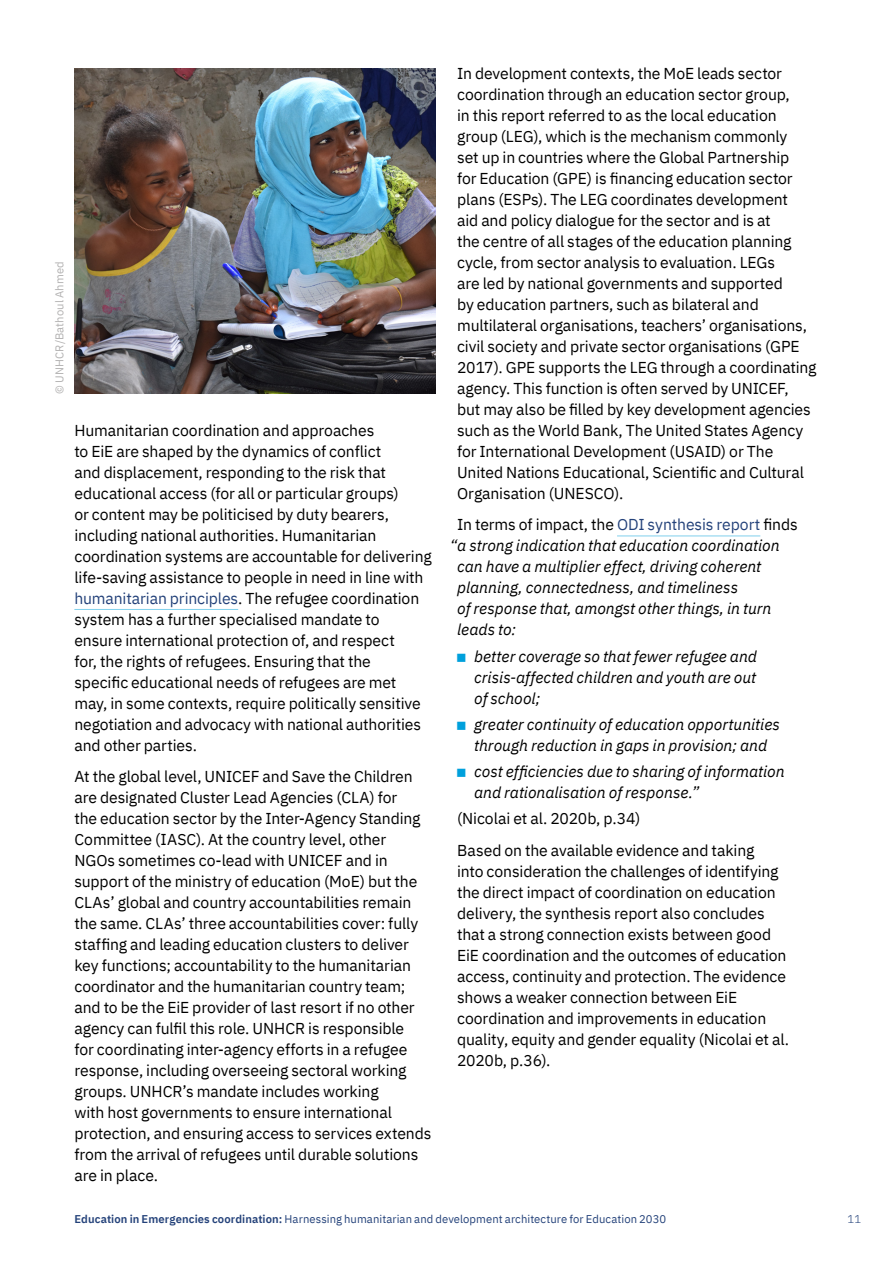
<style>
.page{position:relative;width:893px;height:1263px;background:#fff}
.page>*{position:absolute;margin:0;border:0;box-sizing:border-box;transform-origin:0 0}
.t1{font:15.75px/21px "IBM Plex Sans";letter-spacing:-.005em;color:#000}
.t2{font:italic 15.75px/21px "IBM Plex Sans";letter-spacing:-.005em;color:#000;text-align:justify}
.t3{font:11.25px "IBM Plex Sans";letter-spacing:.005em;color:#24427a}
.t4{font:11.25px "IBM Plex Sans";letter-spacing:.01em;color:#b3b2b2}
.t5{font:300 11.25px "IBM Plex Sans";color:#24427a}
.s1{color:#24427a}
.s2{color:#00a0dc}
.s3{font-weight:600}
</style>
<div class="page">
<hr style="left:74px;top:609px;width:164px;height:1px;background:#80d0ed">
<hr style="left:617px;top:536px;width:143px;height:1px;background:#80d0ed">
<img style="left:74px;top:68px;width:362px;height:326px">
<p class="t4" style="left:51px;top:394px;width:134px;rotate:-90deg">© UNHCR/Bathoul Ahmed</p>
<p class="t1" style="left:74px;top:418px;width:359px">Humanitarian coordination and approaches<br>to EiE are shaped by the dynamics of conflict<br>and displacement, responding to the risk that educational access (for all or particular groups)<br>or content may be politicised by duty bearers, including national authorities. Humanitarian coordination systems are accountable for delivering life-saving assistance to people in need in line with <span class="s1">humanitarian principles</span>. The refugee coordination system has a further specialised mandate to<br>ensure international protection of, and respect<br>for, the rights of refugees. Ensuring that the<br>specific educational needs of refugees are met may, in some contexts, require politically sensitive negotiation and advocacy with national authorities and other parties.</p>
<p class="t1" style="left:74px;top:765px;width:359px">At the global level, UNICEF and Save the Children are designated Cluster Lead Agencies (CLA) for<br>the education sector by the Inter-Agency Standing Committee (IASC). At the country level, other<br>NGOs sometimes co-lead with UNICEF and in support of the ministry of education (MoE) but the CLAs’ global and country accountabilities remain the same. CLAs’ three accountabilities cover: fully staffing and leading education clusters to deliver key functions; accountability to the humanitarian coordinator and the humanitarian country team; and to be the EiE provider of last resort if no other agency can fulfil this role. UNHCR is responsible<br>for coordinating inter-agency efforts in a refugee response, including overseeing sectoral working groups. UNHCR’s mandate includes working<br>with host governments to ensure international protection, and ensuring access to services extends from the arrival of refugees until durable solutions are in place.</p>
<p class="t1" style="left:457px;top:61px;width:361px">In development contexts, the MoE leads sector coordination through an education sector group,<br>in this report referred to as the local education group (LEG), which is the mechanism commonly<br>set up in countries where the Global Partnership<br>for Education (GPE) is financing education sector plans (ESPs). The LEG coordinates development<br>aid and policy dialogue for the sector and is at<br>the centre of all stages of the education planning cycle, from sector analysis to evaluation. LEGs<br>are led by national governments and supported<br>by education partners, such as bilateral and multilateral organisations, teachers’ organisations, civil society and private sector organisations (GPE 2017). GPE supports the LEG through a coordinating agency. This function is often served by UNICEF,<br>but may also be filled by key development agencies such as the World Bank, The United States Agency for International Development (USAID) or The United Nations Educational, Scientific and Cultural Organisation (UNESCO).</p>
<p class="t1" style="left:457px;top:513px;width:342px">In terms of impact, the <span class="s1">ODI synthesis report</span> finds</p>
<p class="t2" style="left:450px;top:534px;width:331px">“a strong indication that education coordination</p>
<p class="t2" style="left:457px;top:555px;width:306px">can have a multiplier effect, driving coherent</p>
<p class="t2" style="left:457px;top:576px;width:282px">planning, connectedness, and timeliness</p>
<p class="t2" style="left:457px;top:597px;width:316px">of response that, amongst other things, in turn</p>
<p class="t2" style="left:457px;top:618px;width:60px">leads to:</p>
<p class="t2" style="left:474px;top:644px;width:284px;text-indent:-18px"><span class="s2">■</span> better coverage so that fewer refugee and crisis-affected children and youth are out of school;</p>
<p class="t2" style="left:456px;top:712px;width:325px;text-align:center"><span class="s2">■</span> greater continuity of education opportunities through reduction in gaps in provision; and</p>
<p class="t2" style="left:474px;top:760px;width:312px;text-indent:-18px"><span class="s2">■</span> cost efficiencies due to sharing of information and rationalisation of response.”</p>
<p class="t1" style="left:457px;top:802px;width:299px;line-height:31.5px">(Nicolai et al. 2020b, p.34)<br>Based on the available evidence and taking</p>
<p class="t1" style="left:457px;top:859px;width:333px">into consideration the challenges of identifying the direct impact of coordination on education delivery, the synthesis report also concludes that a strong connection exists between good EiE coordination and the outcomes of education access, continuity and protection. The evidence shows a weaker connection between EiE coordination and improvements in education quality, equity and gender equality (Nicolai et al.<br>2020b, p.36).</p>
<p class="t3" style="left:74px;top:1211px;width:593px"><span class="s3">Education in Emergencies coordination:</span> Harnessing humanitarian and development architecture for Education 2030</p>
<p class="t5" style="left:847px;top:1211px;width:15px">11</p>
</div>
